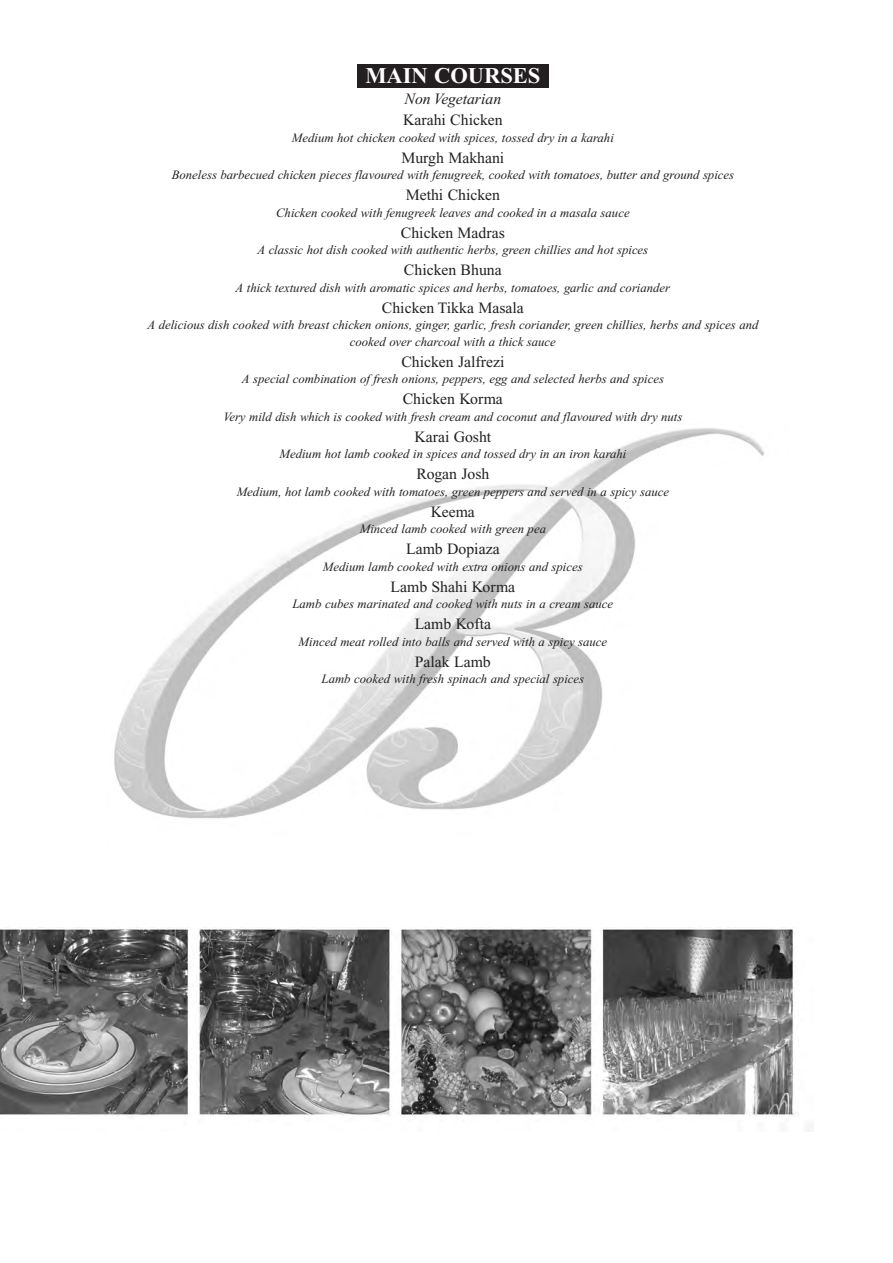
<style>
.page{position:relative;width:893px;height:1263px;background:#fff}
.page>*{position:absolute;margin:0;border:0;box-sizing:border-box;transform-origin:0 0}
.t1{font:700 22.5px "Times New Roman";color:#fff}
.t2{font:15.75px "Times New Roman";color:#231f20}
.t3{font:italic 15.75px "Times New Roman";color:#231f20}
.t4{font:italic 12.75px/16.5px "Times New Roman";color:#231f20;text-align:center}
</style>
<div class="page">
<img style="left:114px;top:428px;width:651px;height:391px">
<div style="left:357px;top:64px;width:191px;height:24px;background:#231f20"></div>
<img style="left:0;top:928px;width:796px;height:190px">
<h1 class="t1" style="left:365px;top:69px;width:176px">MAIN COURSES</h1>
<p class="t3" style="left:404px;top:93px;width:98px">Non Vegetarian</p>
<p class="t2" style="left:403px;top:114px;width:101px">Karahi Chicken</p>
<p class="t4" style="left:292px;top:131px;width:323px">Medium hot chicken cooked with spices, tossed dry in a karahi</p>
<p class="t2" style="left:401px;top:152px;width:104px">Murgh Makhani</p>
<p class="t4" style="left:172px;top:168px;width:564px">Boneless barbecued chicken pieces flavoured with fenugreek, cooked with tomatoes, butter and ground spices</p>
<p class="t2" style="left:406px;top:189px;width:96px">Methi Chicken</p>
<p class="t4" style="left:276px;top:206px;width:355px">Chicken cooked with fenugreek leaves and cooked in a masala sauce</p>
<p class="t2" style="left:401px;top:227px;width:105px">Chicken Madras</p>
<p class="t4" style="left:258px;top:243px;width:392px">A classic hot dish cooked with authentic herbs, green chillies and hot spices</p>
<p class="t2" style="left:404px;top:264px;width:99px">Chicken Bhuna</p>
<p class="t4" style="left:236px;top:281px;width:436px">A thick textured dish with aromatic spices and herbs, tomatoes, garlic and coriander</p>
<p class="t2" style="left:382px;top:302px;width:143px">Chicken Tikka Masala</p>
<p class="t4" style="left:147px;top:318px;width:613px">A delicious dish cooked with breast chicken onions, ginger, garlic, fresh coriander, green chillies, herbs and spices and cooked over charcoal with a thick sauce</p>
<p class="t2" style="left:401px;top:356px;width:105px">Chicken Jalfrezi</p>
<p class="t4" style="left:242px;top:372px;width:424px">A special combination of fresh onions, peppers, egg and selected herbs and spices</p>
<p class="t2" style="left:403px;top:393px;width:102px">Chicken Korma</p>
<p class="t4" style="left:223px;top:410px;width:461px">Very mild dish which is cooked with fresh cream and coconut and flavoured with dry nuts</p>
<p class="t2" style="left:414px;top:431px;width:78px">Karai Gosht</p>
<p class="t4" style="left:279px;top:447px;width:348px">Medium hot lamb cooked in spices and tossed dry in an iron karahi</p>
<p class="t2" style="left:416px;top:468px;width:74px">Rogan Josh</p>
<p class="t4" style="left:237px;top:485px;width:434px">Medium, hot lamb cooked with tomatoes, green peppers and served in a spicy sauce</p>
<p class="t2" style="left:431px;top:506px;width:46px">Keema</p>
<p class="t4" style="left:360px;top:522px;width:188px">Minced lamb cooked with green pea</p>
<p class="t2" style="left:406px;top:543px;width:95px">Lamb Dopiaza</p>
<p class="t4" style="left:323px;top:560px;width:261px">Medium lamb cooked with extra onions and spices</p>
<p class="t2" style="left:390px;top:581px;width:126px">Lamb Shahi Korma</p>
<p class="t4" style="left:292px;top:597px;width:322px">Lamb cubes marinated and cooked with nuts in a cream sauce</p>
<p class="t2" style="left:415px;top:618px;width:78px">Lamb Kofta</p>
<p class="t4" style="left:299px;top:635px;width:310px">Minced meat rolled into balls and served with a spicy sauce</p>
<p class="t2" style="left:415px;top:656px;width:77px">Palak Lamb</p>
<p class="t4" style="left:322px;top:672px;width:264px">Lamb cooked with fresh spinach and special spices</p>
</div>
